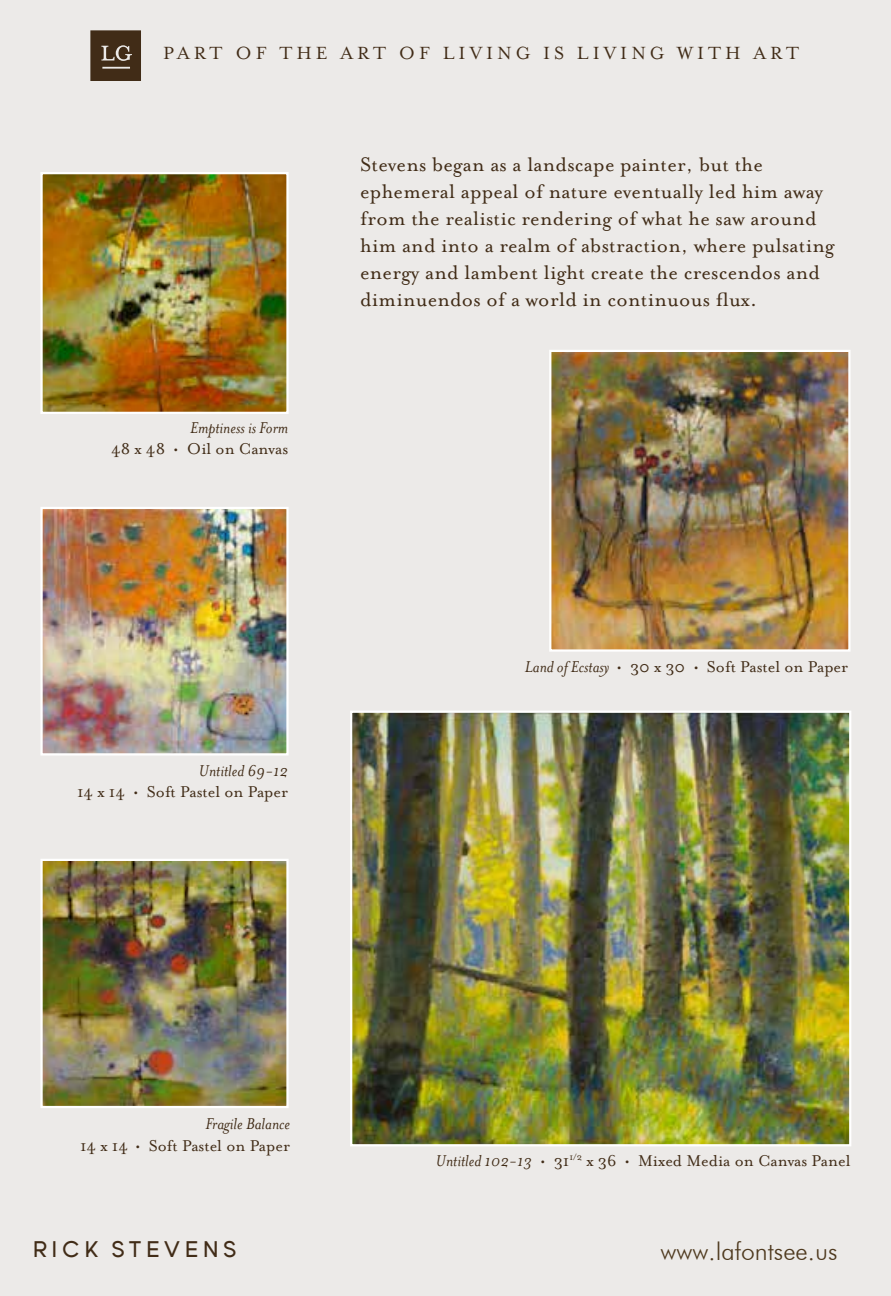
<style>
.page{position:relative;width:891px;height:1296px;background:#eceae8}
.page>*{position:absolute;margin:0;border:0;box-sizing:border-box;transform-origin:0 0}
.t1{font:300 24.75px "Futura BT";color:#4e391e}
.t2{font:22.5px/27px "Mrs Eaves Roman";letter-spacing:.01em;color:#412c17}
.t3{font:22.5px "Young";letter-spacing:.2em;color:#412c17}
.t4{font:20.25px "Mrs Eaves Roman";letter-spacing:.2em;color:#412c17}
.t5{font:18px "Mrs Eaves Roman";color:#412c17}
.t6{font:italic 18px "Mrs Eaves";color:#412c17}
.s1{font-family:"Mrs Eaves";font-style:italic}
</style>
<div class="page">
<svg style="left:90px;top:30px;width:51px;height:51px;background:#503d29"></svg>
<img style="left:552px;top:353px;width:296px;height:296px">
<div style="left:549px;top:350px;width:302px;height:302px;border:2px solid #fff"></div>
<img style="left:40px;top:859px;width:249px;height:249px">
<img style="left:353px;top:714px;width:495px;height:429px">
<div style="left:350px;top:711px;width:501px;height:435px;border:2px solid #fff"></div>
<img style="left:43px;top:510px;width:243px;height:243px">
<div style="left:40px;top:507px;width:249px;height:249px;border:2px solid #fff"></div>
<img style="left:43px;top:175px;width:243px;height:236px">
<div style="left:40px;top:172px;width:249px;height:242px;border:2px solid #fff"></div>
<p class="t4" style="left:163px;top:42px;width:637px">PART OF THE ART OF LIVING IS LIVING WITH ART</p>
<p class="t6" style="left:190px;top:418px;width:100px">Emptiness is Form</p>
<p class="t5" style="left:111px;top:439px;width:179px">48 x 48 • Oil on Canvas</p>
<p class="t2" style="left:360px;top:151px;width:476px">Stevens began as a landscape painter, but the ephemeral appeal of nature eventually led him away from the realistic rendering of what he saw around him and into a realm of abstraction, where pulsating energy and lambent light create the crescendos and diminuendos of a world in continuous flux.</p>
<p class="t6" style="left:199px;top:761px;width:91px">Untitled 69-12</p>
<p class="t5" style="left:77px;top:782px;width:213px">14 x 14 • Soft Pastel on Paper</p>
<p class="t5" style="left:525px;top:656px;width:325px"><span class="s1">Land of Ecstasy</span> • 30 x 30 • Soft Pastel on Paper</p>
<p class="t6" style="left:205px;top:1114px;width:86px">Fragile Balance</p>
<p class="t5" style="left:80px;top:1136px;width:212px">14 x 14 • Soft Pastel on Paper</p>
<p class="t5" style="left:436px;top:1151px;width:416px"><span class="s1">Untitled 102-13</span> • 31<sup>1/2</sup> x 36 • Mixed Media on Canvas Panel</p>
<p class="t3" style="left:32px;top:1236px;width:205px">RICK STEVENS</p>
<p class="t1" style="left:661px;top:1236px;width:178px">www.lafontsee.us</p>
</div>
